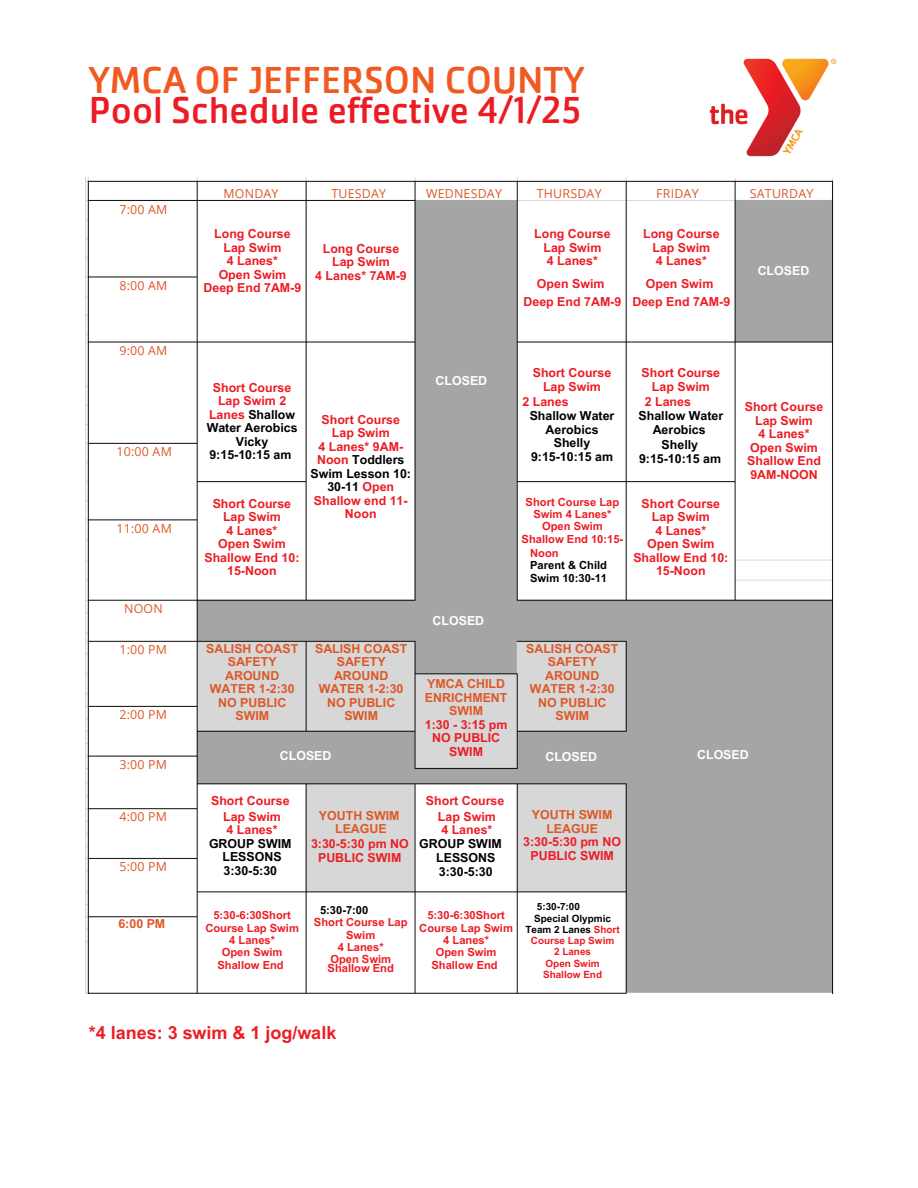
<style>
.page{position:relative;width:918px;height:1188px;background:#fff}
.page>*{position:absolute;margin:0;border:0;box-sizing:border-box;transform-origin:0 0}
.t1{font:39px/30.3px "Cachet Pro";color:#ed1c24}
.t2{font:700 18px "Arial MT Pro";color:#ed1c24}
.t3{font:700 14.85px "Arial MT Pro";color:#f00}
.t4{font:700 12.45px/13.5px "Arial MT Pro";color:#ed1c24;text-align:center}
.t5{font:700 12.45px/13.5px "Arial MT Pro";color:#dd5828;text-align:center}
.t6{font:700 12.45px/13.5px "Arial MT Pro";color:#000;text-align:center}
.t7{font:12.45px "Open Sans";letter-spacing:.015em;color:#dd5828}
.t8{font:700 12.45px "Arial MT Pro";color:#fff}
.t9{font:700 11.1px/12.3px "Arial MT Pro";color:#ed1c24;text-align:center}
.t10{font:700 11.1px/12.3px "Arial MT Pro";color:#000}
.t11{font:700 9.9px/11.2px "Arial MT Pro";color:#ed1c24;text-align:center}
.t12{font:700 9.9px "Arial MT Pro";color:#000}
.s1{color:#f15922}
.s2{color:#ed1c24}
.s3{color:#000}
.s4{color:#dd5828}
</style>
<div class="page">
<img style="left:85px;top:177px;width:749px;height:817px">
<img style="left:692px;top:58px;width:145px;height:120px">
<p class="t1" style="left:89px;top:64px;width:497px"><span class="s1">YMCA OF JEFFERSON COUNTY<br></span>Pool Schedule effective 4/1/25</p>
<p class="t7" style="left:119px;top:200px;width:50px">7:00 AM</p>
<h5 class="t7" style="left:119px;top:277px;width:50px">8:00 AM</h5>
<h5 class="t7" style="left:119px;top:342px;width:50px">9:00 AM</h5>
<p class="t7" style="left:117px;top:443px;width:57px">10:00 AM</p>
<p class="t7" style="left:117px;top:519px;width:57px">11:00 AM</p>
<h5 class="t7" style="left:124px;top:600px;width:40px">NOON</h5>
<p class="t7" style="left:119px;top:641px;width:49px">1:00 PM</p>
<h5 class="t7" style="left:119px;top:706px;width:49px">2:00 PM</h5>
<h5 class="t7" style="left:119px;top:755px;width:49px">3:00 PM</h5>
<h5 class="t7" style="left:119px;top:808px;width:49px">4:00 PM</h5>
<h5 class="t7" style="left:119px;top:858px;width:49px">5:00 PM</h5>
<h1 class="t5" style="left:118px;top:918px;width:48px">6:00 PM</h1>
<p class="t7" style="left:224px;top:185px;width:57px">MONDAY</p>
<p class="t7" style="left:331px;top:185px;width:56px">TUESDAY</p>
<p class="t7" style="left:426px;top:185px;width:77px">WEDNESDAY</p>
<p class="t7" style="left:537px;top:185px;width:66px">THURSDAY</p>
<p class="t7" style="left:656px;top:185px;width:44px">FRIDAY</p>
<p class="t7" style="left:750px;top:185px;width:65px">SATURDAY</p>
<h6 class="t4" style="left:204px;top:229px;width:99px">Long Course<br>Lap Swim<br>4 Lanes*<br>Open Swim<br>Deep End 7AM-9</h6>
<h6 class="t4" style="left:315px;top:243px;width:93px">Long Course<br>Lap Swim<br>4 Lanes* 7AM-9</h6>
<p class="t4" style="left:534px;top:229px;width:78px">Long Course<br>Lap Swim<br>4 Lanes*</p>
<p class="t4" style="left:537px;top:278px;width:69px">Open Swim</p>
<p class="t4" style="left:524px;top:296px;width:99px">Deep End 7AM-9</p>
<p class="t4" style="left:643px;top:229px;width:78px">Long Course<br>Lap Swim<br>4 Lanes*</p>
<p class="t4" style="left:646px;top:278px;width:69px">Open Swim</p>
<p class="t4" style="left:632px;top:296px;width:99px">Deep End 7AM-9</p>
<p class="t8" style="left:758px;top:266px;width:53px">CLOSED</p>
<p class="t6" style="left:207px;top:382px;width:92px"><span class="s2">Short Course<br>Lap Swim 2<br>Lanes</span> Shallow<br>Water Aerobics<br>Vicky<br>9:15-10:15 am</p>
<p class="t4" style="left:204px;top:498px;width:97px">Short Course<br>Lap Swim<br>4 Lanes*<br>Open Swim<br>Shallow End 10:<br>15-Noon</p>
<h6 class="t4" style="left:311px;top:414px;width:102px">Short Course<br>Lap Swim<br>4 Lanes* 9AM-<br>Noon <span class="s3">Toddlers<br>Swim Lesson 10:<br>30-11</span> Open<br>Shallow end 11-<br>Noon</h6>
<h6 class="t8" style="left:436px;top:376px;width:53px">CLOSED</h6>
<p class="t4" style="left:533px;top:368px;width:80px">Short Course<br>Lap Swim</p>
<p class="t4" style="left:523px;top:396px;width:48px">2 Lanes</p>
<p class="t6" style="left:530px;top:411px;width:86px">Shallow Water<br>Aerobics<br>Shelly<br>9:15-10:15 am</p>
<h5 class="t9" style="left:522px;top:497px;width:103px">Short Course Lap<br>Swim 4 Lanes*<br>Open Swim<br>Shallow End 10:15-</h5>
<p class="t10" style="left:530px;top:548px;width:78px"><span class="s2">Noon<br></span>Parent &amp; Child<br>Swim 10:30-11</p>
<p class="t4" style="left:642px;top:368px;width:80px">Short Course<br>Lap Swim</p>
<p class="t4" style="left:645px;top:396px;width:48px">2 Lanes</p>
<p class="t6" style="left:639px;top:411px;width:86px">Shallow Water<br>Aerobics</p>
<h5 class="t6" style="left:662px;top:439px;width:38px">Shelly</h5>
<p class="t6" style="left:639px;top:453px;width:83px">9:15-10:15 am</p>
<p class="t4" style="left:633px;top:498px;width:97px">Short Course<br>Lap Swim<br>4 Lanes*<br>Open Swim<br>Shallow End 10:<br>15-Noon</p>
<p class="t4" style="left:745px;top:402px;width:80px">Short Course<br>Lap Swim<br>4 Lanes*<br>Open Swim<br>Shallow End<br>9AM-NOON</p>
<p class="t5" style="left:206px;top:643px;width:94px">SALISH COAST<br>SAFETY<br>AROUND<br>WATER 1-2:30<br>NO PUBLIC<br>SWIM</p>
<h6 class="t5" style="left:315px;top:643px;width:94px">SALISH COAST<br>SAFETY<br>AROUND<br>WATER 1-2:30<br>NO PUBLIC<br>SWIM</h6>
<h6 class="t8" style="left:433px;top:616px;width:53px">CLOSED</h6>
<h6 class="t5" style="left:425px;top:679px;width:84px">YMCA CHILD<br>ENRICHMENT<br>SWIM<br><span class="s2">1:30 - 3:15 pm<br>NO PUBLIC</span></h6>
<h6 class="t8" style="left:280px;top:751px;width:53px">CLOSED</h6>
<h6 class="t4" style="left:449px;top:746px;width:35px">SWIM</h6>
<h6 class="t4" style="left:211px;top:795px;width:80px">Short Course</h6>
<h6 class="t4" style="left:223px;top:811px;width:59px">Lap Swim</h6>
<h6 class="t4" style="left:227px;top:824px;width:52px">4 Lanes*</h6>
<h5 class="t6" style="left:209px;top:838px;width:84px">GROUP SWIM</h5>
<h2 class="t6" style="left:222px;top:851px;width:61px">LESSONS</h2>
<h6 class="t6" style="left:223px;top:865px;width:55px">3:30-5:30</h6>
<h6 class="t4" style="left:426px;top:795px;width:80px">Short Course</h6>
<h6 class="t4" style="left:438px;top:811px;width:59px">Lap Swim</h6>
<h6 class="t4" style="left:441px;top:824px;width:52px">4 Lanes*</h6>
<h6 class="t5" style="left:319px;top:810px;width:82px">YOUTH SWIM<br>LEAGUE</h6>
<h6 class="t4" style="left:311px;top:839px;width:192px">3:30-5:30 pm NO <span class="s3">GROUP SWIM</span></h6>
<p class="t4" style="left:318px;top:853px;width:85px">PUBLIC SWIM</p>
<p class="t6" style="left:436px;top:853px;width:61px;text-align:left">LESSONS<br>3:30-5:30</p>
<p class="t9" style="left:205px;top:911px;width:95px">5:30-6:30Short<br>Course Lap Swim<br>4 Lanes*<br>Open Swim<br>Shallow End</p>
<p class="t10" style="left:320px;top:905px;width:50px">5:30-7:00</p>
<h5 class="t9" style="left:314px;top:918px;width:95px">Short Course Lap<br>Swim<br>4 Lanes*<br>Open Swim</h5>
<p class="t9" style="left:328px;top:964px;width:68px">Shallow End</p>
<h5 class="t9" style="left:419px;top:911px;width:95px">5:30-6:30Short<br>Course Lap Swim<br>4 Lanes*<br>Open Swim<br>Shallow End</h5>
<p class="t5" style="left:526px;top:643px;width:94px">SALISH COAST<br>SAFETY<br>AROUND<br>WATER 1-2:30<br>NO PUBLIC<br>SWIM</p>
<p class="t8" style="left:545px;top:752px;width:53px">CLOSED</p>
<p class="t4" style="left:523px;top:810px;width:99px"><span class="s4">YOUTH SWIM<br>LEAGUE<br></span>3:30-5:30 pm NO<br>PUBLIC SWIM</p>
<p class="t12" style="left:537px;top:903px;width:45px">5:30-7:00</p>
<p class="t11" style="left:525px;top:914px;width:96px"><span class="s3">Special Olypmic<br>Team 2 Lanes</span> Short<br>Course Lap Swim<br>2 Lanes<br>Open Swim<br>Shallow End</p>
<h5 class="t8" style="left:697px;top:750px;width:53px">CLOSED</h5>
<p class="t3" style="left:92px;top:1019px;width:207px">*4 lanes: 3 swim &amp; 1 jog/walk</p>
<p class="t2" style="left:89px;top:1026px;width:249px">*4 lanes: 3 swim &amp; 1 jog/walk</p>
</div>
